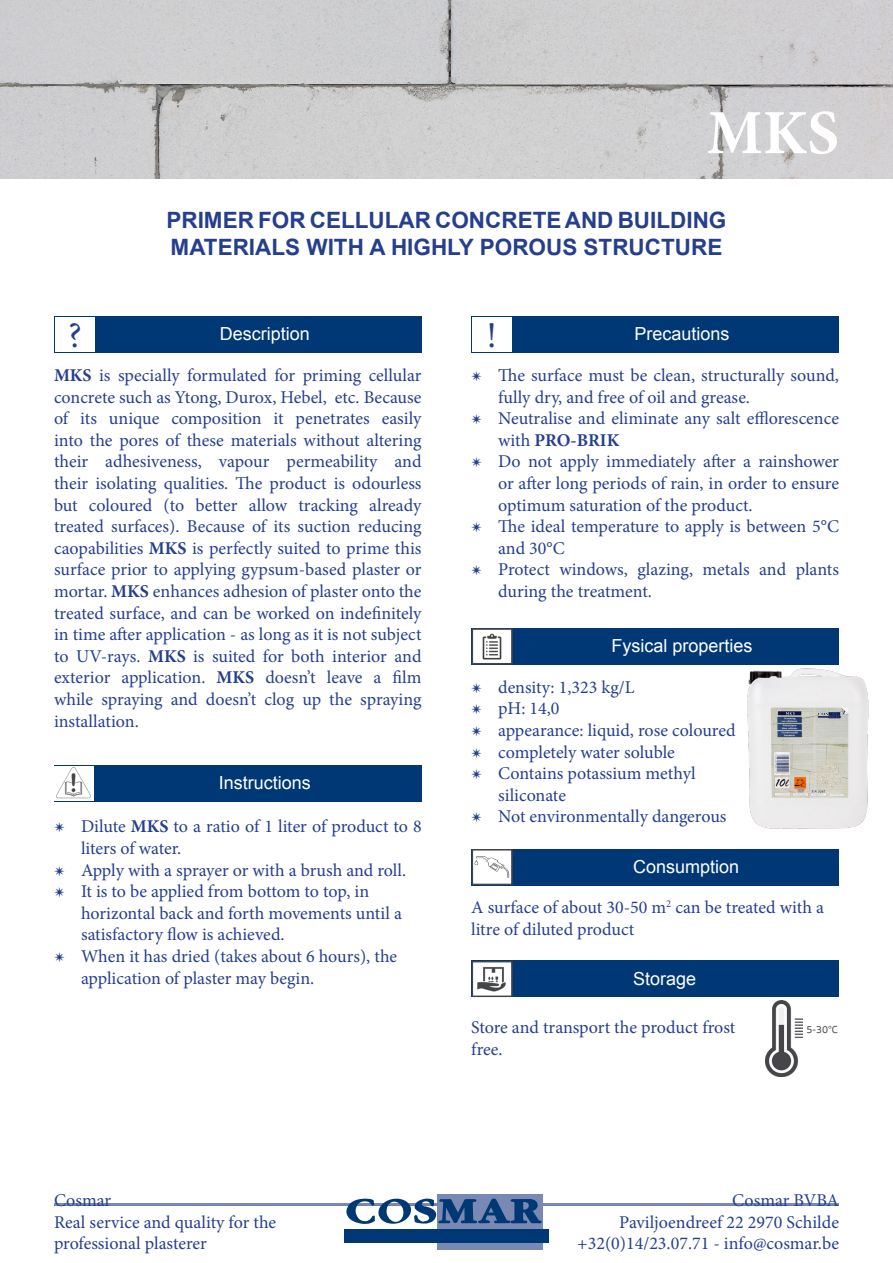
<style>
.page{position:relative;width:893px;height:1263px;background:#fff}
.page>*{position:absolute;margin:0;border:0;box-sizing:border-box;transform-origin:0 0}
.t1{font:700 63px "Minion Pro";color:#fff}
.t2{font:36px "Minion Pro";color:#253f8e}
.t3{font:700 22.5px/27px "Arial";color:#253f8e}
.t4{font:18px/21.6px "Minion Pro";color:#253f8e}
.t5{font:18px "Arial";color:#fff}
.t6{font:500 10.5px "Sukhumvit Set";color:#44454d}
.s1{font-weight:700}
</style>
<div class="page">
<hr style="left:54px;top:1203px;width:785px;height:1px;background:#253f8e">
<hr style="left:54px;top:1205px;width:785px;height:1px;background:#253f8e">
<img style="left:0;top:0;width:893px;height:179px">
<div style="left:437px;top:1194px;width:105px;height:55px;background:#7a89b4"></div>
<div style="left:344px;top:1229px;width:205px;height:13px;background:#003876"></div>
<svg style="left:346px;top:1198px;width:196px;height:26px"></svg>
<div style="left:54px;top:317px;width:368px;height:36px;background:#003876"></div>
<div style="left:55px;top:318px;width:40px;height:34px;background:#fff"></div>
<div style="left:54px;top:765px;width:368px;height:36px;background:#003876"></div>
<div style="left:54px;top:766px;width:40px;height:35px;background:#fff"></div>
<img style="left:56px;top:768px;width:35px;height:31px">
<img style="left:734px;top:664px;width:135px;height:165px">
<div style="left:471px;top:317px;width:368px;height:36px;background:#003876"></div>
<div style="left:472px;top:318px;width:39px;height:34px;background:#fff"></div>
<div style="left:471px;top:628px;width:368px;height:36px;background:#003876"></div>
<svg style="left:472px;top:628px;width:41px;height:36px"></svg>
<img style="left:473px;top:630px;width:38px;height:33px">
<div style="left:471px;top:849px;width:368px;height:36px;background:#003876"></div>
<img style="left:475px;top:852px;width:35px;height:30px">
<div style="left:472px;top:849px;width:41px;height:36px;border:2px solid #44454d"></div>
<div style="left:471px;top:961px;width:368px;height:36px;background:#003876"></div>
<svg style="left:472px;top:961px;width:41px;height:36px"></svg>
<img style="left:473px;top:961px;width:38px;height:36px">
<img style="left:766px;top:1001px;width:36px;height:75px">
<p class="t1" style="left:707px;top:89px;width:134px">MKS</p>
<p class="t3" style="left:166px;top:207px;width:561px">PRIMER FOR CELLULAR CONCRETE AND BUILDING<br>MATERIALS WITH A HIGHLY POROUS STRUCTURE</p>
<p class="t2" style="left:68px;top:311px;width:15px">?</p>
<p class="t5" style="left:220px;top:322px;width:92px">Description</p>
<p class="t4" style="left:54px;top:364px;width:369px;text-align:justify"><span class="s1">MKS</span> is specially formulated for priming cellular concrete such as Ytong, Durox, Hebel, etc. Because of its unique composition it penetrates easily into the pores of these materials without altering their adhesiveness, vapour permeability and their isolating qualities. The product is odourless but coloured (to better allow tracking already treated surfaces). Because of its suction reducing caopabilities <span class="s1">MKS</span> is perfectly suited to prime this surface prior to applying gypsum-based plaster or mortar. <span class="s1">MKS</span> enhances adhesion of plaster onto the treated surface, and can be worked on indefinitely in time after application - as long as it is not subject to UV-rays. <span class="s1">MKS</span> is suited for both interior and exterior application. <span class="s1">MKS</span> doesn’t leave a film while spraying and doesn’t clog up the spraying installation.</p>
<p class="t5" style="left:219px;top:771px;width:94px">Instructions</p>
<p class="t4" style="left:81px;top:816px;width:342px;text-indent:-27px">✴ Dilute <span class="s1">MKS</span> to a ratio of 1 liter of product to 8 liters of water.</p>
<p class="t4" style="left:54px;top:859px;width:354px">✴ Apply with a sprayer or with a brush and roll.</p>
<p class="t4" style="left:81px;top:881px;width:322px;text-indent:-27px">✴ It is to be applied from bottom to top, in horizontal back and forth movements until a satisfactory flow is achieved.</p>
<p class="t4" style="left:81px;top:945px;width:318px;text-indent:-27px">✴ When it has dried (takes about 6 hours), the application of plaster may begin.</p>
<p class="t2" style="left:487px;top:311px;width:11px">!</p>
<p class="t5" style="left:634px;top:322px;width:97px">Precautions</p>
<p class="t4" style="left:498px;top:364px;width:342px;text-indent:-27px">✴ The surface must be clean, structurally sound, fully dry, and free of oil and grease.</p>
<p class="t4" style="left:498px;top:408px;width:342px;text-indent:-27px">✴ Neutralise and eliminate any salt efflorescence with <span class="s1">PRO-BRIK</span></p>
<p class="t4" style="left:498px;top:451px;width:342px;text-align:justify;text-indent:-27px">✴ Do not apply immediately after a rainshower or after long periods of rain, in order to ensure optimum saturation of the product.</p>
<p class="t4" style="left:498px;top:516px;width:342px;text-indent:-27px">✴ The ideal temperature to apply is between 5°C and 30°C</p>
<p class="t4" style="left:498px;top:559px;width:342px;text-indent:-27px">✴ Protect windows, glazing, metals and plants during the treatment.</p>
<p class="t5" style="left:611px;top:634px;width:143px">Fysical properties</p>
<p class="t4" style="left:471px;top:676px;width:165px">✴ density: 1,323 kg/L</p>
<p class="t4" style="left:471px;top:698px;width:90px">✴ pH: 14,0</p>
<p class="t4" style="left:471px;top:720px;width:266px">✴ appearance: liquid, rose coloured</p>
<p class="t4" style="left:471px;top:741px;width:205px">✴ completely water soluble</p>
<p class="t4" style="left:498px;top:763px;width:199px;text-indent:-27px">✴ Contains potassium methyl siliconate</p>
<p class="t4" style="left:471px;top:806px;width:257px">✴ Not environmentally dangerous</p>
<p class="t5" style="left:633px;top:854px;width:108px">Consumption</p>
<p class="t4" style="left:471px;top:897px;width:354px">A surface of about 30-50 m<sup>2</sup> can be treated with a litre of diluted product</p>
<p class="t5" style="left:633px;top:966px;width:65px">Storage</p>
<p class="t4" style="left:471px;top:1017px;width:266px">Store and transport the product frost free.</p>
<p class="t6" style="left:807px;top:1022px;width:33px">5-30°C</p>
<p class="t4" style="left:54px;top:1189px;width:59px">Cosmar</p>
<p class="t4" style="left:54px;top:1211px;width:224px">Real service and quality for the professional plasterer</p>
<p class="t4" style="left:732px;top:1189px;width:108px">Cosmar BVBA</p>
<p class="t4" style="left:619px;top:1211px;width:221px">Paviljoendreef 22 2970 Schilde</p>
<p class="t4" style="left:577px;top:1233px;width:263px">+32(0)14/23.07.71 - info@cosmar.be</p>
</div>
